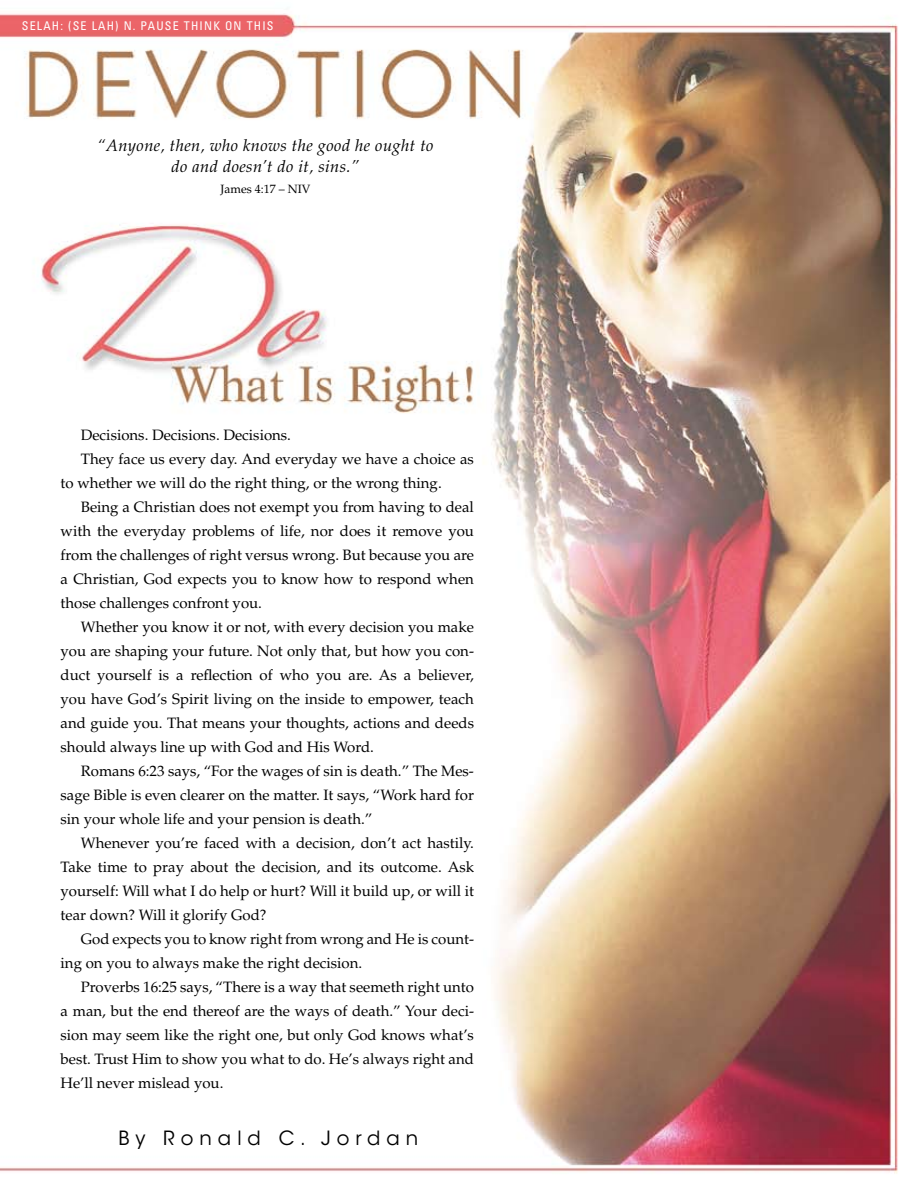
<style>
.page{position:relative;width:918px;height:1188px;background:#fff}
.page>*{position:absolute;margin:0;border:0;box-sizing:border-box;transform-origin:0 0}
.t1{font:19.5px "ITC Avant Garde Std";letter-spacing:.31em;color:#000}
.t2{font:italic 16.5px/21px "Palatino LT Std";letter-spacing:.025em;color:#000;text-align:center}
.t3{font:15px "Palatino LT Std";color:#000}
.t4{font:condensed 12px "Univers LT Std";letter-spacing:.1em;color:#fff}
.t5{font:12px "Palatino LT Std";color:#000}
</style>
<div class="page">
<img style="left:0;top:13px;width:898px;height:1161px">
<p class="t4" style="left:22px;top:18px;width:253px">SELAH: (SE LAH) N. PAUSE THINK ON THIS</p>
<p class="t2" style="left:97px;top:136px;width:338px">“Anyone, then, who knows the good he ought to do and doesn’t do it, sins.”</p>
<p class="t5" style="left:220px;top:182px;width:92px">James 4:17 – NIV</p>
<p class="t3" style="left:81px;top:426px;width:212px">Decisions. Decisions. Decisions.</p>
<p class="t3" style="left:81px;top:450px;width:395px">They face us every day. And everyday we have a choice as</p>
<p class="t3" style="left:61px;top:474px;width:383px">to whether we will do the right thing, or the wrong thing.</p>
<p class="t3" style="left:81px;top:498px;width:395px">Being a Christian does not exempt you from having to deal</p>
<p class="t3" style="left:61px;top:522px;width:415px">with the everyday problems of life, nor does it remove you</p>
<p class="t3" style="left:61px;top:546px;width:415px">from the challenges of right versus wrong. But because you are</p>
<p class="t3" style="left:61px;top:570px;width:415px">a Christian, God expects you to know how to respond when</p>
<p class="t3" style="left:61px;top:594px;width:203px">those challenges confront you.</p>
<p class="t3" style="left:81px;top:618px;width:395px">Whether you know it or not, with every decision you make</p>
<p class="t3" style="left:61px;top:642px;width:415px">you are shaping your future. Not only that, but how you con-</p>
<p class="t3" style="left:61px;top:666px;width:415px">duct yourself is a reflection of who you are. As a believer,</p>
<p class="t3" style="left:61px;top:690px;width:415px">you have God’s Spirit living on the inside to empower, teach</p>
<p class="t3" style="left:61px;top:714px;width:415px">and guide you. That means your thoughts, actions and deeds</p>
<p class="t3" style="left:61px;top:738px;width:315px">should always line up with God and His Word.</p>
<p class="t3" style="left:81px;top:762px;width:395px">Romans 6:23 says, “For the wages of sin is death.” The Mes-</p>
<p class="t3" style="left:61px;top:786px;width:415px">sage Bible is even clearer on the matter. It says, “Work hard for</p>
<p class="t3" style="left:61px;top:810px;width:313px">sin your whole life and your pension is death.”</p>
<p class="t3" style="left:81px;top:834px;width:395px">Whenever you’re faced with a decision, don’t act hastily.</p>
<p class="t3" style="left:61px;top:858px;width:415px">Take time to pray about the decision, and its outcome. Ask</p>
<p class="t3" style="left:61px;top:882px;width:415px">yourself: Will what I do help or hurt? Will it build up, or will it</p>
<p class="t3" style="left:61px;top:906px;width:208px">tear down? Will it glorify God?</p>
<p class="t3" style="left:81px;top:930px;width:395px">God expects you to know right from wrong and He is count-</p>
<p class="t3" style="left:61px;top:954px;width:303px">ing on you to always make the right decision.</p>
<p class="t3" style="left:81px;top:978px;width:395px">Proverbs 16:25 says, “There is a way that seemeth right unto</p>
<p class="t3" style="left:61px;top:1002px;width:415px">a man, but the end thereof are the ways of death.” Your deci-</p>
<p class="t3" style="left:61px;top:1026px;width:415px">sion may seem like the right one, but only God knows what’s</p>
<p class="t3" style="left:61px;top:1050px;width:415px">best. Trust Him to show you what to do. He’s always right and</p>
<p class="t3" style="left:61px;top:1074px;width:164px">He’ll never mislead you.</p>
<h1 class="t1" style="left:118px;top:1127px;width:301px">By Ronald C. Jordan</h1>
</div>
